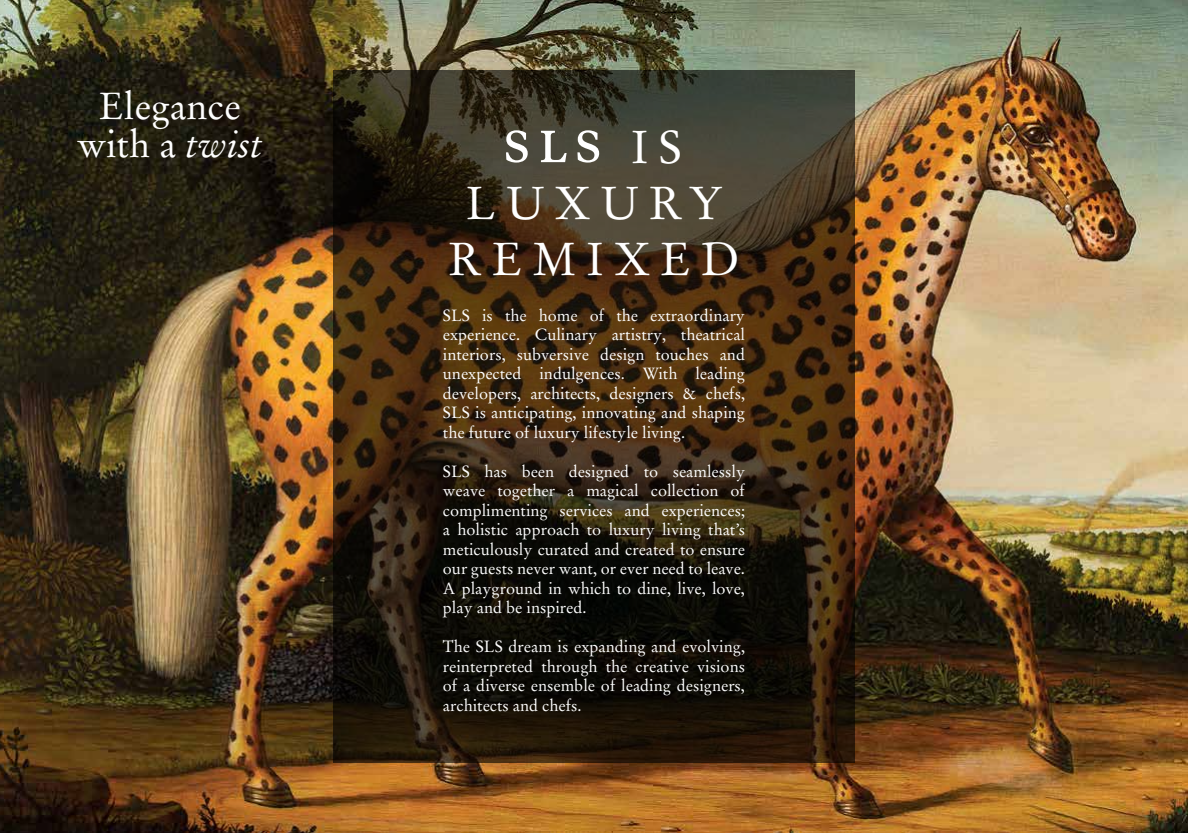
<style>
.page{position:relative;width:1188px;height:833px;background:#fff}
.page>*{position:absolute;margin:0;border:0;box-sizing:border-box;transform-origin:0 0}
.t1{font:46px "Stempel Garamond LT Pro";letter-spacing:.22em;color:#fff}
.t2{font:37.5px/37.5px "Stempel Garamond LT Pro";color:#fff;text-align:center}
.t3{font:16.25px/19.5px "Stempel Garamond LT Pro";color:#fff;text-align:justify}
.s1{font-family:"Stempel Garamond";font-style:italic}
</style>
<div class="page">
<img style="left:0;top:0;width:1187px;height:833px">
<svg style="left:333px;top:70px;width:521px;height:692px;background:#312413"></svg>
<svg style="left:506px;top:130px;width:93px;height:33px"></svg>
<h2 class="t2" style="left:77px;top:87px;width:187px">Elegance with a <span class="s1">twist</span></h2>
<h1 class="t1" style="left:630px;top:117px;width:53px">IS</h1>
<h1 class="t1" style="left:465px;top:173px;width:258px">LUXURY</h1>
<h1 class="t1" style="left:448px;top:229px;width:292px">REMIXED</h1>
<p class="t3" style="left:443px;top:305px;width:303px">SLS is the home of the extraordinary experience. Culinary artistry, theatrical interiors, subversive design touches and unexpected indulgences. With leading developers, architects, designers &amp; chefs, SLS is anticipating, innovating and shaping the future of luxury lifestyle living.</p>
<p class="t3" style="left:443px;top:461px;width:303px">SLS has been designed to seamlessly weave together a magical collection of complimenting services and experiences; a holistic approach to luxury living that’s meticulously curated and created to ensure our guests never want, or ever need to leave.<br>A playground in which to dine, live, love, play and be inspired.</p>
<p class="t3" style="left:443px;top:637px;width:303px">The SLS dream is expanding and evolving, reinterpreted through the creative visions of a diverse ensemble of leading designers, architects and chefs.</p>
</div>
